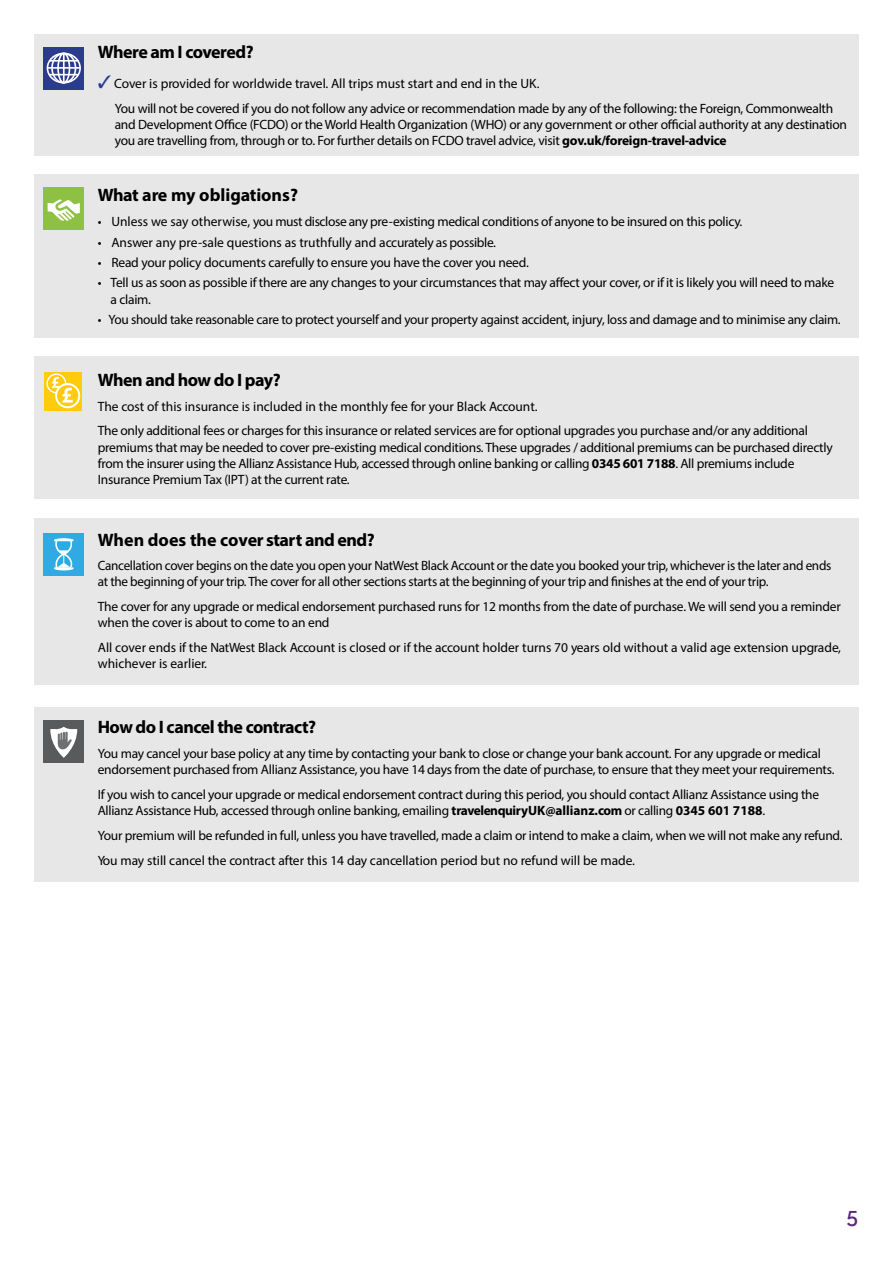
<style>
.page{position:relative;width:893px;height:1263px;background:#fff}
.page>*{position:absolute;margin:0;border:0;box-sizing:border-box;transform-origin:0 0}
.t1{font:22.35px "RN House Sans";color:#5a287d}
.t2{font:700 18px "Myriad Pro";letter-spacing:-.03em;color:#000}
.t3{font:700 18px "Myriad Pro";letter-spacing:-.01em;color:#000}
.t4{font:700 18px "Myriad Pro";color:#000}
.t5{font:13.5px/16.2px "Myriad Pro";letter-spacing:-.02em;color:#000}
.t6{font:13.5px/16.2px "Myriad Pro";color:#000}
.s1{color:#2b3c8e}
.s2{font-weight:700}
</style>
<div class="page">
<div style="left:34px;top:34px;width:825px;height:121px;background:#e7e7e8"></div>
<div style="left:34px;top:174px;width:825px;height:163px;background:#e7e7e8"></div>
<div style="left:34px;top:356px;width:825px;height:143px;background:#e7e7e8"></div>
<div style="left:34px;top:519px;width:825px;height:166px;background:#e7e7e8"></div>
<div style="left:34px;top:707px;width:825px;height:175px;background:#e7e7e8"></div>
<svg style="left:43px;top:47px;width:41px;height:42px"></svg>
<div style="left:47px;top:53px;width:34px;height:30px;border:2px solid #fff;border-radius:50%"></div>
<div style="left:51px;top:53px;width:25px;height:30px;border:2px solid #fff;border-radius:50%"></div>
<div style="left:57px;top:53px;width:13px;height:30px;border:2px solid #fff;border-radius:50%"></div>
<hr style="left:63px;top:53px;width:2px;height:30px;background:#fff">
<hr style="left:50px;top:60px;width:29px;height:2px;background:#fff">
<svg style="left:50px;top:74px;width:29px;height:1px"></svg>
<hr style="left:47px;top:67px;width:33px;height:2px;background:#fff">
<div style="left:43px;top:188px;width:41px;height:42px;background:#8ec044"></div>
<svg style="left:47px;top:199px;width:33px;height:22px"></svg>
<div style="left:45px;top:372px;width:37px;height:38px;background:#fecb0d"></div>
<svg style="left:47px;top:374px;width:19px;height:19px"></svg>
<div style="left:46px;top:373px;width:20px;height:20px;border:1px solid #fff;border-radius:50%"></div>
<svg style="left:56px;top:384px;width:23px;height:23px"></svg>
<div style="left:55px;top:383px;width:25px;height:25px;border:2px solid #fff;border-radius:50%"></div>
<svg style="left:52px;top:377px;width:21px;height:26px"></svg>
<div style="left:43px;top:533px;width:41px;height:43px;background:#30aae2"></div>
<svg style="left:54px;top:538px;width:19px;height:32px"></svg>
<div style="left:43px;top:720px;width:41px;height:43px;background:#595a5c"></div>
<svg style="left:50px;top:727px;width:27px;height:31px"></svg>
<h2 class="t2" style="left:98px;top:40px;width:157px">Where am I covered?</h2>
<p class="t5" style="left:115px;top:71px;width:720px;line-height:24.8px;text-indent:-17px"><span class="s1">✓</span> Cover is provided for worldwide travel. All trips must start and end in the UK.<br>You will not be covered if you do not follow any advice or recommendation made by any of the following: the Foreign, Commonwealth</p>
<p class="t5" style="left:115px;top:116px;width:734px">and Development Office (FCDO) or the World Health Organization (WHO) or any government or other official authority at any destination you are travelling from, through or to. For further details on FCDO travel advice, visit <span class="s2">gov.uk/foreign-travel-advice</span></p>
<h2 class="t4" style="left:98px;top:184px;width:202px">What are my obligations?</h2>
<p class="t5" style="left:98px;top:213px;width:646px">• Unless we say otherwise, you must disclose any pre-existing medical conditions of anyone to be insured on this policy.</p>
<p class="t6" style="left:98px;top:234px;width:400px">• Answer any pre-sale questions as truthfully and accurately as possible.</p>
<p class="t5" style="left:98px;top:254px;width:433px">• Read your policy documents carefully to ensure you have the cover you need.</p>
<p class="t5" style="left:111px;top:275px;width:725px;text-indent:-13px">• Tell us as soon as possible if there are any changes to your circumstances that may affect your cover, or if it is likely you will need to make a claim.</p>
<p class="t5" style="left:98px;top:311px;width:744px">• You should take reasonable care to protect yourself and your property against accident, injury, loss and damage and to minimise any claim.</p>
<h2 class="t2" style="left:98px;top:368px;width:184px">When and how do I pay?</h2>
<p class="t5" style="left:98px;top:393px;width:712px;line-height:24.8px">The cost of this insurance is included in the monthly fee for your Black Account.<br>The only additional fees or charges for this insurance or related services are for optional upgrades you purchase and/or any additional</p>
<p class="t5" style="left:98px;top:439px;width:736px">premiums that may be needed to cover pre-existing medical conditions. These upgrades / additional premiums can be purchased directly from the insurer using the Allianz Assistance Hub, accessed through online banking or calling <span class="s2">0345 601 7188</span>. All premiums include<br>Insurance Premium Tax (IPT) at the current rate.</p>
<h2 class="t3" style="left:98px;top:528px;width:278px">When does the cover start and end?</h2>
<p class="t5" style="left:98px;top:558px;width:735px">Cancellation cover begins on the date you open your NatWest Black Account or the date you booked your trip, whichever is the later and ends at the beginning of your trip. The cover for all other sections starts at the beginning of your trip and finishes at the end of your trip.</p>
<p class="t5" style="left:98px;top:598px;width:745px">The cover for any upgrade or medical endorsement purchased runs for 12 months from the date of purchase. We will send you a reminder when the cover is about to come to an end</p>
<p class="t6" style="left:98px;top:639px;width:745px">All cover ends if the NatWest Black Account is closed or if the account holder turns 70 years old without a valid age extension upgrade, whichever is earlier.</p>
<h2 class="t2" style="left:98px;top:716px;width:220px">How do I cancel the contract?</h2>
<p class="t5" style="left:98px;top:745px;width:738px">You may cancel your base policy at any time by contacting your bank to close or change your bank account. For any upgrade or medical endorsement purchased from Allianz Assistance, you have 14 days from the date of purchase, to ensure that they meet your requirements.</p>
<p class="t5" style="left:98px;top:786px;width:723px">If you wish to cancel your upgrade or medical endorsement contract during this period, you should contact Allianz Assistance using the<br>Allianz Assistance Hub, accessed through online banking, emailing <span class="s2">travelenquiryUK@allianz.com</span> or calling <span class="s2">0345 601 7188</span>.</p>
<p class="t5" style="left:98px;top:823px;width:746px;line-height:24.8px">Your premium will be refunded in full, unless you have travelled, made a claim or intend to make a claim, when we will not make any refund.<br>You may still cancel the contract after this 14 day cancellation period but no refund will be made.</p>
<h1 class="t1" style="left:847px;top:1204px;width:14px">5</h1>
</div>
